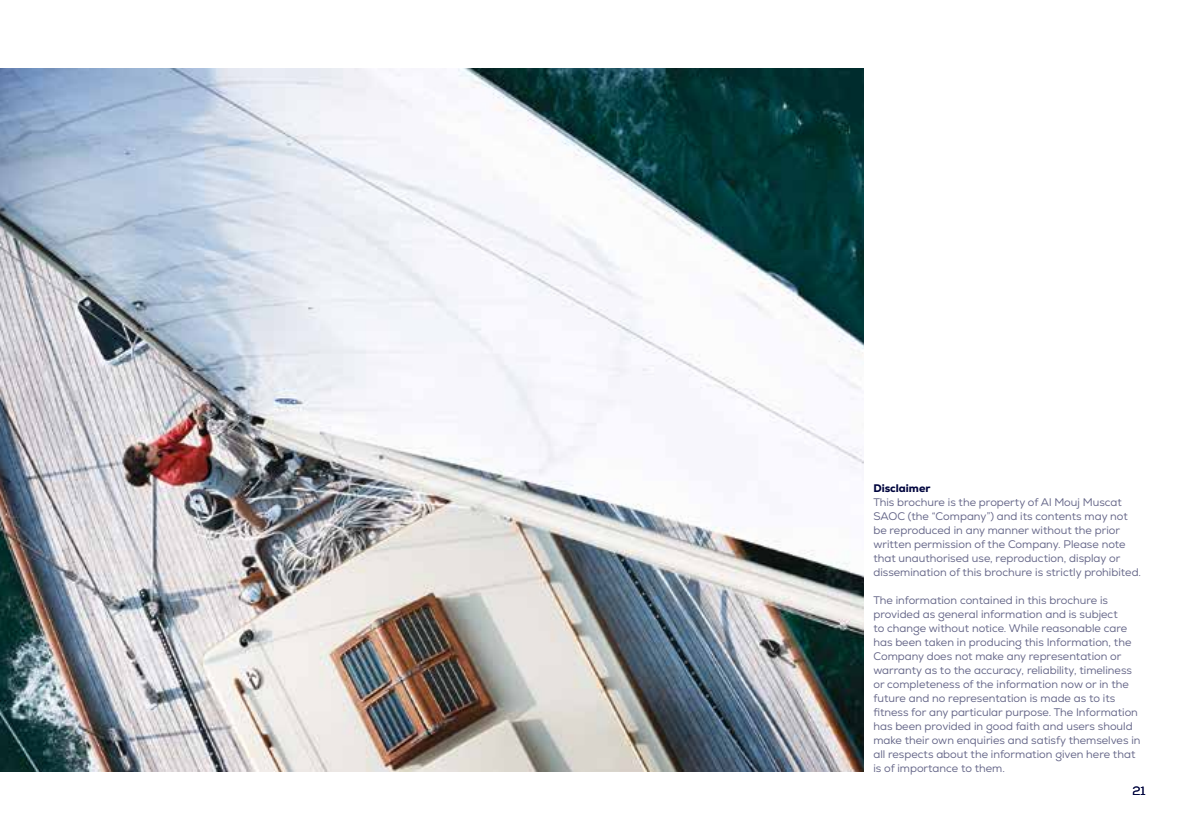
<style>
.page{position:relative;width:1191px;height:840px;background:#fff}
.page>*{position:absolute;margin:0;border:0;box-sizing:border-box;transform-origin:0 0}
.t1{font:12px "Nexa";color:#00053e}
.t2{font:11px/14px "Nexa";color:#626386}
.t3{font:800 11px "Nexa";color:#00053e}
</style>
<div class="page">
<img style="left:0;top:68px;width:863px;height:703px">
<p class="t3" style="left:873px;top:480px;width:59px">Disclaimer</p>
<p class="t2" style="left:873px;top:494px;width:269px">This brochure is the property of Al Mouj Muscat SAOC (the “Company”) and its contents may not be reproduced in any manner without the prior written permission of the Company. Please note that unauthorised use, reproduction, display or dissemination of this brochure is strictly prohibited.</p>
<p class="t2" style="left:873px;top:592px;width:269px">The information contained in this brochure is provided as general information and is subject<br>to change without notice. While reasonable care has been taken in producing this Information, the Company does not make any representation or warranty as to the accuracy, reliability, timeliness or completeness of the information now or in the future and no representation is made as to its fitness for any particular purpose. The Information has been provided in good faith and users should make their own enquiries and satisfy themselves in all respects about the information given here that is of importance to them.</p>
<p class="t1" style="left:1132px;top:782px;width:15px">21</p>
</div>
